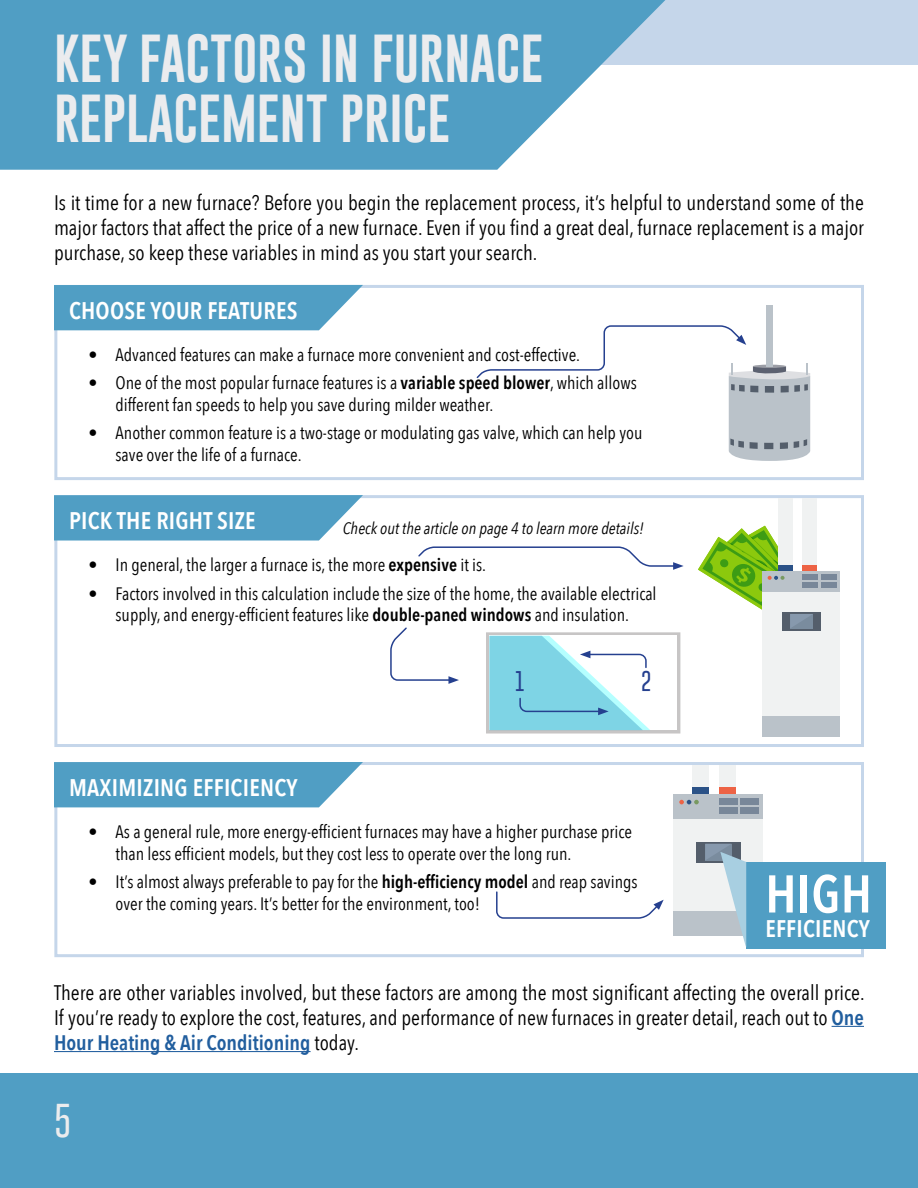
<style>
.page{position:relative;width:918px;height:1188px;background:#fff}
.page>*{position:absolute;margin:0;border:0;box-sizing:border-box;transform-origin:0 0}
.t1{font:600 52.5px "Avenir Next Condensed";color:#fff}
.t2{font:49.5px/59.4px "Gobold";color:#ebecee}
.t3{font:100 34.5px "Gobold";color:#ebecee}
.t4{font:600 24px "Avenir Next Condensed";letter-spacing:.01em;color:#fff}
.t5{font:21px/25.2px "Avenir Next Condensed";color:#000;text-align:justify}
.t6{font:100 20.7px "Gobold";color:#25408f}
.t7{font:18px/21.6px "Avenir Next Condensed";color:#000}
.t8{font:italic 16.5px "Avenir Next Condensed";color:#000}
.s1{font-weight:600}
.s2{font-weight:600;color:#215e9e}
</style>
<div class="page">
<div style="left:0;top:0;width:918px;height:64px;background:#c5d6ea"></div>
<svg style="left:0;top:0;width:665px;height:170px;background:#64a9ca"></svg>
<div style="left:0;top:1074px;width:918px;height:114px;background:#509ec4"></div>
<hr style="left:832px;top:1026px;width:32px;height:1px;background:#215e9e">
<hr style="left:54px;top:1051px;width:257px;height:1px;background:#215e9e">
<div style="left:54px;top:285px;width:810px;height:195px;background:#fff;border:3px solid #c5d6ea"></div>
<div style="left:54px;top:285px;width:309px;height:45px;background:#509ec4"></div>
<div style="left:766px;top:305px;width:7px;height:61px;background:#bac2c9"></div>
<svg style="left:476px;top:325px;width:334px;height:136px"></svg>
<div style="left:54px;top:495px;width:810px;height:252px;background:#fff;border:3px solid #c5d6ea"></div>
<svg style="left:54px;top:495px;width:309px;height:46px;background:#5da5c8"></svg>
<svg style="left:486px;top:632px;width:194px;height:102px;background:#cdcdce"></svg>
<div style="left:489px;top:636px;width:188px;height:94px;background:#fff"></div>
<div style="left:779px;top:498px;width:14px;height:74px;background:#f0f2f2"></div>
<div style="left:802px;top:498px;width:15px;height:74px;background:#f0f2f2"></div>
<div style="left:802px;top:565px;width:15px;height:6px;background:#ed6345"></div>
<div style="left:763px;top:571px;width:77px;height:160px;background:#f0f2f2"></div>
<div style="left:763px;top:571px;width:77px;height:21px;background:#bac2c9"></div>
<div style="left:763px;top:716px;width:77px;height:21px;background:#bac2c9"></div>
<svg style="left:782px;top:612px;width:39px;height:18px"></svg>
<div style="left:802px;top:575px;width:16px;height:5px;background:#788799"></div>
<div style="left:821px;top:575px;width:16px;height:5px;background:#788799"></div>
<div style="left:802px;top:582px;width:16px;height:6px;background:#788799"></div>
<div style="left:821px;top:582px;width:16px;height:6px;background:#788799"></div>
<svg style="left:698px;top:526px;width:115px;height:102px"></svg>
<svg style="left:418px;top:546px;width:266px;height:24px"></svg>
<svg style="left:390px;top:627px;width:69px;height:57px"></svg>
<svg style="left:489px;top:636px;width:161px;height:94px"></svg>
<div style="left:54px;top:762px;width:810px;height:195px;background:#fff;border:3px solid #c5d6ea"></div>
<svg style="left:54px;top:762px;width:309px;height:45px;background:#5ba4c8"></svg>
<div style="left:692px;top:765px;width:17px;height:31px;background:#f0f2f2"></div>
<div style="left:719px;top:765px;width:17px;height:30px;background:#f0f2f2"></div>
<div style="left:719px;top:787px;width:17px;height:8px;background:#ed6345"></div>
<div style="left:692px;top:787px;width:17px;height:8px;background:#2b5287"></div>
<div style="left:674px;top:794px;width:89px;height:142px;background:#f0f2f2"></div>
<div style="left:674px;top:794px;width:89px;height:24px;background:#bac2c9"></div>
<div style="left:674px;top:912px;width:89px;height:24px;background:#bac2c9"></div>
<div style="left:696px;top:842px;width:45px;height:20px;background:#545e6b"></div>
<div style="left:719px;top:798px;width:18px;height:7px;background:#788799"></div>
<div style="left:741px;top:798px;width:18px;height:7px;background:#788799"></div>
<div style="left:719px;top:807px;width:18px;height:7px;background:#788799"></div>
<div style="left:741px;top:807px;width:18px;height:7px;background:#788799"></div>
<svg style="left:679px;top:800px;width:20px;height:4px"></svg>
<div style="left:746px;top:862px;width:140px;height:87px;background:#509ec4"></div>
<svg style="left:705px;top:844px;width:41px;height:103px"></svg>
<svg style="left:496px;top:891px;width:168px;height:28px"></svg>
<h2 class="t2" style="left:54px;top:29px;width:491px">KEY FACTORS IN FURNACE<br>REPLACEMENT PRICE</h2>
<p class="t5" style="left:54px;top:189px;width:812px">Is it time for a new furnace? Before you begin the replacement process, it’s helpful to understand some of the major factors that affect the price of a new furnace. Even if you find a great deal, furnace replacement is a major purchase, so keep these variables in mind as you start your search.</p>
<h3 class="t4" style="left:69px;top:290px;width:230px">CHOOSE YOUR FEATURES</h3>
<p class="t7" style="left:89px;top:343px;width:493px">• Advanced features can make a furnace more convenient and cost-effective.</p>
<p class="t7" style="left:116px;top:371px;width:523px;text-indent:-27px">• One of the most popular furnace features is a <span class="s1">variable speed blower</span>, which allows different fan speeds to help you save during milder weather.</p>
<p class="t7" style="left:116px;top:421px;width:528px;text-indent:-27px">• Another common feature is a two-stage or modulating gas valve, which can help you save over the life of a furnace.</p>
<h3 class="t4" style="left:69px;top:500px;width:188px">PICK THE RIGHT SIZE</h3>
<p class="t7" style="left:89px;top:553px;width:399px">• In general, the larger a furnace is, the more <span class="s1">expensive</span> it is.</p>
<p class="t7" style="left:89px;top:582px;width:570px;text-align:center">• Factors involved in this calculation include the size of the home, the available electrical supply, and energy-efficient features like <span class="s1">double-paned windows</span> and insulation.</p>
<p class="t8" style="left:343px;top:519px;width:303px">Check out the article on page 4 to learn more details!</p>
<p class="t6" style="left:515px;top:668px;width:12px">1</p>
<p class="t6" style="left:641px;top:668px;width:12px">2</p>
<h3 class="t4" style="left:69px;top:767px;width:230px">MAXIMIZING EFFICIENCY</h3>
<p class="t7" style="left:116px;top:820px;width:518px;text-indent:-27px">• As a general rule, more energy-efficient furnaces may have a higher purchase price than less efficient models, but they cost less to operate over the long run.</p>
<p class="t7" style="left:116px;top:870px;width:524px;text-indent:-27px">• It’s almost always preferable to pay for the <span class="s1">high-efficiency model</span> and reap savings over the coming years. It’s better for the environment, too!</p>
<h1 class="t1" style="left:765px;top:849px;width:108px">HIGH</h1>
<h3 class="t4" style="left:765px;top:908px;width:106px">EFFICIENCY</h3>
<p class="t5" style="left:54px;top:979px;width:812px">There are other variables involved, but these factors are among the most significant affecting the overall price.<br>If you’re ready to explore the cost, features, and performance of new furnaces in greater detail, reach out to <span class="s2">One Hour Heating &amp; Air Conditioning</span> today.</p>
<h3 class="t3" style="left:54px;top:1098px;width:19px">5</h3>
</div>
